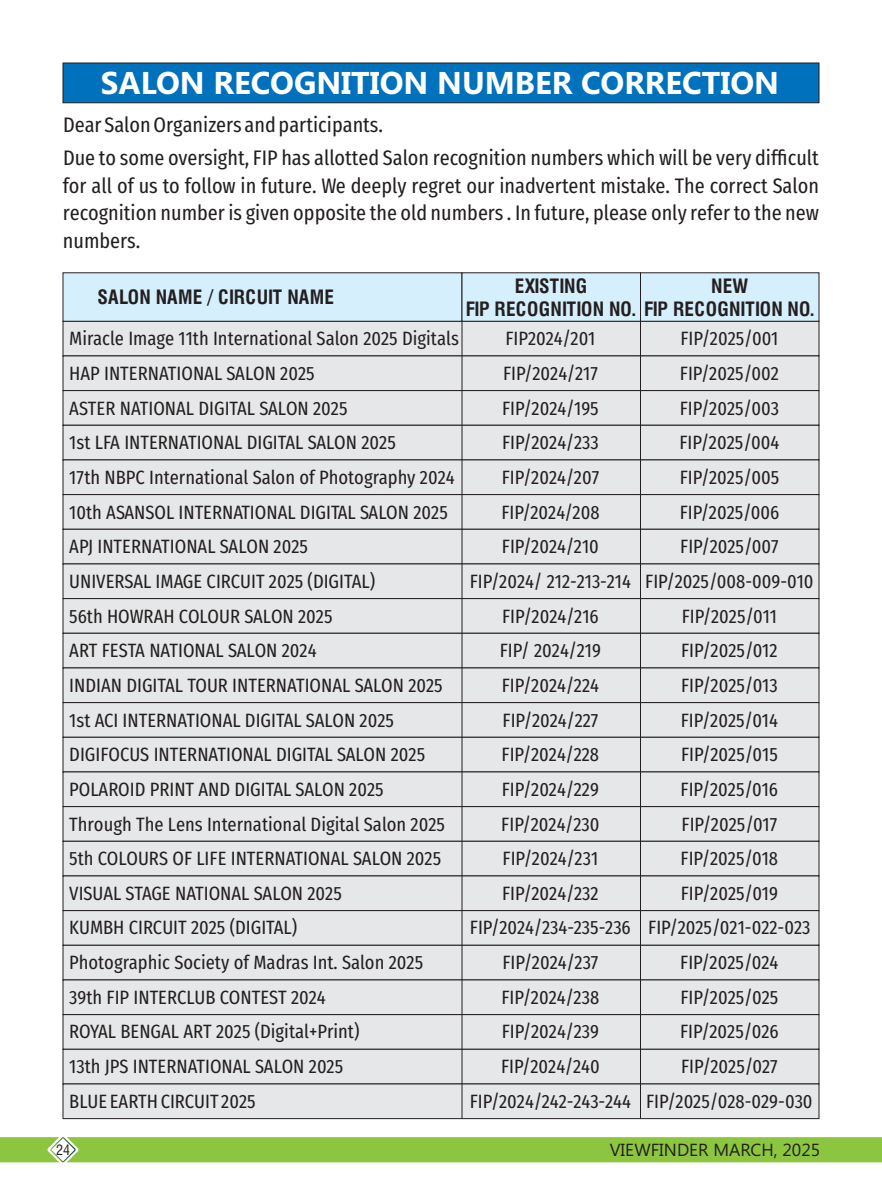
<style>
.page{position:relative;width:882px;height:1197px;background:#fff}
.page>*{position:absolute;margin:0;border:0;box-sizing:border-box;transform-origin:0 0}
.t1{font:700 31.5px "Segoe UI";color:#fff}
.t2{font:21px/27.7px "Fira Sans Condensed";color:#231f20}
.t3{font:19.25px "Fira Sans Condensed";color:#231f20}
.t4{font:700 condensed 19.25px/23.3px "Swiss 721 BT";letter-spacing:.01em;color:#231f20}
.t5{font:17.5px "Segoe UI";color:#231f20}
.t6{font:14px "Swis 721 Cn BT";color:#231f20}
</style>
<div class="page">
<div style="left:63px;top:321px;width:756px;height:35px;background:#e6e7e8"></div>
<div style="left:63px;top:355px;width:756px;height:36px;background:#e6e7e8;border:1px solid #231f20"></div>
<div style="left:63px;top:390px;width:756px;height:36px;background:#e6e7e8;border:1px solid #231f20"></div>
<div style="left:63px;top:425px;width:756px;height:35px;background:#e6e7e8;border:1px solid #231f20"></div>
<div style="left:63px;top:459px;width:756px;height:36px;background:#e6e7e8;border:1px solid #231f20"></div>
<div style="left:63px;top:494px;width:756px;height:36px;background:#e6e7e8;border:1px solid #231f20"></div>
<div style="left:63px;top:529px;width:756px;height:35px;background:#e6e7e8;border:1px solid #231f20"></div>
<div style="left:63px;top:564px;width:756px;height:35px;background:#e6e7e8"></div>
<div style="left:63px;top:598px;width:756px;height:36px;background:#e6e7e8;border:1px solid #231f20"></div>
<div style="left:63px;top:633px;width:756px;height:35px;background:#e6e7e8;border:1px solid #231f20"></div>
<div style="left:63px;top:668px;width:756px;height:35px;background:#e6e7e8"></div>
<div style="left:63px;top:702px;width:756px;height:36px;background:#e6e7e8;border:1px solid #231f20"></div>
<div style="left:63px;top:737px;width:756px;height:35px;background:#e6e7e8;border:1px solid #231f20"></div>
<div style="left:63px;top:772px;width:756px;height:35px;background:#e6e7e8"></div>
<div style="left:63px;top:806px;width:756px;height:36px;background:#e6e7e8;border:1px solid #231f20"></div>
<div style="left:63px;top:841px;width:756px;height:35px;background:#e6e7e8;border:1px solid #231f20"></div>
<div style="left:63px;top:876px;width:756px;height:35px;background:#e6e7e8"></div>
<div style="left:63px;top:910px;width:756px;height:36px;background:#e6e7e8;border:1px solid #231f20"></div>
<div style="left:63px;top:945px;width:756px;height:35px;background:#e6e7e8;border:1px solid #231f20"></div>
<div style="left:63px;top:980px;width:756px;height:35px;background:#e6e7e8"></div>
<div style="left:63px;top:1014px;width:756px;height:36px;background:#e6e7e8;border:1px solid #231f20"></div>
<div style="left:63px;top:1049px;width:756px;height:35px;background:#e6e7e8;border:1px solid #231f20"></div>
<div style="left:63px;top:1084px;width:756px;height:35px;background:#e6e7e8;border:1px solid #231f20"></div>
<div style="left:63px;top:63px;width:756px;height:40px;background:#0071bc;border:1px solid #231f20"></div>
<div style="left:63px;top:272px;width:399px;height:50px;background:#d5effc;border:1px solid #231f20"></div>
<hr style="left:462px;top:321px;width:1px;height:798px;background:#231f20">
<div style="left:640px;top:272px;width:179px;height:50px;background:#d5effc;border:1px solid #231f20"></div>
<div style="left:462px;top:272px;width:179px;height:50px;background:#d5effc;border:1px solid #231f20"></div>
<hr style="left:640px;top:321px;width:1px;height:798px;background:#231f20">
<svg style="left:0;top:1137px;width:882px;height:26px;background:#8fc745"></svg>
<svg style="left:52px;top:1138px;width:22px;height:23px"></svg>
<h1 class="t1" style="left:101px;top:71px;width:680px">SALON RECOGNITION NUMBER CORRECTION</h1>
<p class="t2" style="left:63px;top:109px;width:757px;line-height:32.7px">Dear Salon Organizers and participants.<br>Due to some oversight, FIP has allotted Salon recognition numbers which will be very difficult</p>
<p class="t2" style="left:63px;top:172px;width:758px;text-align:justify">for all of us to follow in future. We deeply regret our inadvertent mistake. The correct Salon recognition number is given opposite the old numbers . In future, please only refer to the new numbers.</p>
<p class="t4" style="left:515px;top:276px;width:74px">EXISTING</p>
<p class="t4" style="left:97px;top:287px;width:238px">SALON NAME / CIRCUIT NAME</p>
<p class="t4" style="left:466px;top:276px;width:350px;text-indent:245px">NEW<br>FIP RECOGNITION NO. FIP RECOGNITION NO.</p>
<p class="t3" style="left:69px;top:327px;width:391px">Miracle Image 11th International Salon 2025 Digitals</p>
<p class="t3" style="left:505px;top:327px;width:92px">FIP2024/201</p>
<p class="t3" style="left:680px;top:327px;width:99px">FIP/2025/001</p>
<p class="t3" style="left:69px;top:362px;width:247px">HAP INTERNATIONAL SALON 2025</p>
<p class="t3" style="left:503px;top:362px;width:96px">FIP/2024/217</p>
<p class="t3" style="left:680px;top:362px;width:101px">FIP/2025/002</p>
<p class="t3" style="left:69px;top:397px;width:280px">ASTER NATIONAL DIGITAL SALON 2025</p>
<p class="t3" style="left:502px;top:397px;width:98px">FIP/2024/195</p>
<p class="t3" style="left:680px;top:397px;width:101px">FIP/2025/003</p>
<p class="t3" style="left:69px;top:431px;width:328px">1st LFA INTERNATIONAL DIGITAL SALON 2025</p>
<p class="t3" style="left:502px;top:431px;width:98px">FIP/2024/233</p>
<p class="t3" style="left:680px;top:431px;width:101px">FIP/2025/004</p>
<p class="t3" style="left:69px;top:466px;width:387px">17th NBPC International Salon of Photography 2024</p>
<p class="t3" style="left:502px;top:466px;width:99px">FIP/2024/207</p>
<p class="t3" style="left:680px;top:466px;width:101px">FIP/2025/005</p>
<p class="t3" style="left:69px;top:501px;width:380px">10th ASANSOL INTERNATIONAL DIGITAL SALON 2025</p>
<p class="t3" style="left:501px;top:501px;width:100px">FIP/2024/208</p>
<p class="t3" style="left:680px;top:501px;width:101px">FIP/2025/006</p>
<p class="t3" style="left:69px;top:535px;width:240px">APJ INTERNATIONAL SALON 2025</p>
<p class="t3" style="left:502px;top:535px;width:99px">FIP/2024/210</p>
<p class="t3" style="left:680px;top:535px;width:100px">FIP/2025/007</p>
<p class="t3" style="left:69px;top:570px;width:307px">UNIVERSAL IMAGE CIRCUIT 2025 (DIGITAL)</p>
<p class="t3" style="left:470px;top:570px;width:345px">FIP/2024/ 212-213-214 FIP/2025/008-009-010</p>
<p class="t3" style="left:69px;top:605px;width:265px">56th HOWRAH COLOUR SALON 2025</p>
<p class="t3" style="left:502px;top:605px;width:98px">FIP/2024/216</p>
<p class="t3" style="left:682px;top:605px;width:97px">FIP/2025/011</p>
<p class="t3" style="left:69px;top:639px;width:249px">ART FESTA NATIONAL SALON 2024</p>
<p class="t3" style="left:500px;top:639px;width:103px">FIP/ 2024/219</p>
<p class="t3" style="left:681px;top:639px;width:98px">FIP/2025/012</p>
<p class="t3" style="left:69px;top:674px;width:375px">INDIAN DIGITAL TOUR INTERNATIONAL SALON 2025</p>
<p class="t3" style="left:502px;top:674px;width:99px">FIP/2024/224</p>
<p class="t3" style="left:681px;top:674px;width:98px">FIP/2025/013</p>
<p class="t3" style="left:69px;top:709px;width:326px">1st ACI INTERNATIONAL DIGITAL SALON 2025</p>
<p class="t3" style="left:503px;top:709px;width:97px">FIP/2024/227</p>
<p class="t3" style="left:681px;top:709px;width:99px">FIP/2025/014</p>
<p class="t3" style="left:69px;top:743px;width:357px">DIGIFOCUS INTERNATIONAL DIGITAL SALON 2025</p>
<p class="t3" style="left:502px;top:743px;width:99px">FIP/2024/228</p>
<p class="t3" style="left:681px;top:743px;width:98px">FIP/2025/015</p>
<p class="t3" style="left:69px;top:778px;width:316px">POLAROID PRINT AND DIGITAL SALON 2025</p>
<p class="t3" style="left:502px;top:778px;width:99px">FIP/2024/229</p>
<p class="t3" style="left:681px;top:778px;width:99px">FIP/2025/016</p>
<p class="t3" style="left:69px;top:813px;width:377px">Through The Lens International Digital Salon 2025</p>
<p class="t3" style="left:501px;top:813px;width:100px">FIP/2024/230</p>
<p class="t3" style="left:682px;top:813px;width:97px">FIP/2025/017</p>
<p class="t3" style="left:69px;top:847px;width:373px">5th COLOURS OF LIFE INTERNATIONAL SALON 2025</p>
<p class="t3" style="left:503px;top:847px;width:97px">FIP/2024/231</p>
<p class="t3" style="left:681px;top:847px;width:99px">FIP/2025/018</p>
<p class="t3" style="left:69px;top:882px;width:274px">VISUAL STAGE NATIONAL SALON 2025</p>
<p class="t3" style="left:502px;top:882px;width:98px">FIP/2024/232</p>
<p class="t3" style="left:681px;top:882px;width:99px">FIP/2025/019</p>
<p class="t3" style="left:69px;top:916px;width:229px">KUMBH CIRCUIT 2025 (DIGITAL)</p>
<p class="t3" style="left:470px;top:916px;width:342px">FIP/2024/234-235-236 FIP/2025/021-022-023</p>
<p class="t3" style="left:69px;top:951px;width:355px">Photographic Society of Madras Int. Salon 2025</p>
<p class="t3" style="left:503px;top:951px;width:97px">FIP/2024/237</p>
<p class="t3" style="left:680px;top:951px;width:100px">FIP/2025/024</p>
<p class="t3" style="left:69px;top:986px;width:258px">39th FIP INTERCLUB CONTEST 2024</p>
<p class="t3" style="left:502px;top:986px;width:99px">FIP/2024/238</p>
<p class="t3" style="left:680px;top:986px;width:99px">FIP/2025/025</p>
<p class="t3" style="left:69px;top:1020px;width:292px">ROYAL BENGAL ART 2025 (Digital+Print)</p>
<p class="t3" style="left:502px;top:1020px;width:99px">FIP/2024/239</p>
<p class="t3" style="left:680px;top:1020px;width:100px">FIP/2025/026</p>
<p class="t3" style="left:69px;top:1055px;width:276px">13th JPS INTERNATIONAL SALON 2025</p>
<p class="t3" style="left:501px;top:1055px;width:100px">FIP/2024/240</p>
<p class="t3" style="left:681px;top:1055px;width:98px">FIP/2025/027</p>
<p class="t3" style="left:69px;top:1090px;width:188px">BLUE EARTH CIRCUIT 2025</p>
<p class="t3" style="left:470px;top:1090px;width:344px">FIP/2024/242-243-244 FIP/2025/028-029-030</p>
<p class="t6" style="left:56px;top:1144px;width:15px">24</p>
<p class="t5" style="left:610px;top:1143px;width:212px">VIEWFINDER MARCH, 2025</p>
</div>
